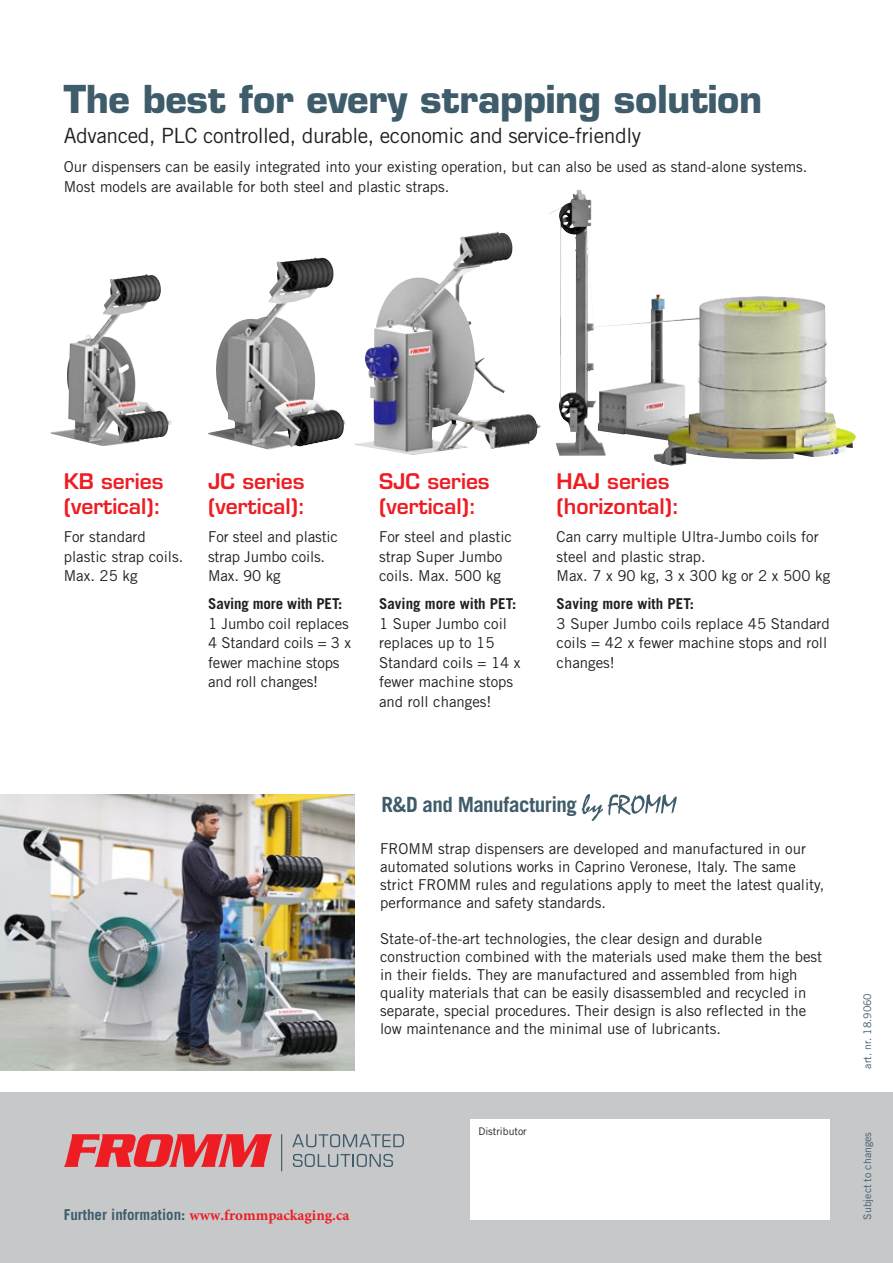
<style>
.page{position:relative;width:893px;height:1263px;background:#fff}
.page>*{position:absolute;margin:0;border:0;box-sizing:border-box;transform-origin:0 0}
.t1{font:700 37.5px "Eurostile LT Std";letter-spacing:-.01em;color:#3f5c6a}
.t2{font:600 21px/25.2px "Eurostile LT Std";color:#ee1d23}
.t3{font:21px "Trade Gothic LT Std";letter-spacing:-.02em;color:#231f20}
.t4{font:700 21px "Trade Gothic LT Std";letter-spacing:-.025em;color:#3f5c6a}
.t5{font:15px/19.5px "Trade Gothic LT Std";color:#231f20}
.t6{font:700 15px "Trade Gothic LT Std";color:#231f20}
.t7{font:700 15px "Minion Pro";color:#ee1d23}
.t8{font:10.5px "Trade Gothic LT Std";color:#3f5c6a}
.t9{font:10.5px "Trade Gothic LT Std";color:#231f20}
.s1{font-family:"Trade Gothic LT Std";color:#3f5c6a}
</style>
<div class="page">
<div style="left:0;top:1092px;width:893px;height:171px;background:#c7c8ca"></div>
<hr style="left:281px;top:1134px;width:1px;height:37px;background:#3f5c6a">
<svg style="left:64px;top:1134px;width:208px;height:33px"></svg>
<svg style="left:292px;top:1134px;width:112px;height:13px"></svg>
<svg style="left:293px;top:1154px;width:100px;height:13px"></svg>
<div style="left:470px;top:1119px;width:359px;height:101px;background:#fff"></div>
<img style="left:208px;top:257px;width:137px;height:193px">
<img style="left:50px;top:274px;width:122px;height:172px">
<img style="left:354px;top:231px;width:186px;height:224px">
<img style="left:549px;top:190px;width:307px;height:276px">
<img style="left:0;top:794px;width:355px;height:276px">
<svg style="left:582px;top:794px;width:95px;height:27px"></svg>
<h1 class="t1" style="left:64px;top:76px;width:700px">The best for every strapping solution</h1>
<h2 class="t3" style="left:64px;top:123px;width:579px">Advanced, PLC controlled, durable, economic and service-friendly</h2>
<p class="t5" style="left:64px;top:157px;width:745px">Our dispensers can be easily integrated into your existing operation, but can also be used as stand-alone systems.<br>Most models are available for both steel and plastic straps.</p>
<h2 class="t2" style="left:64px;top:469px;width:101px">KB series (vertical):</h2>
<p class="t5" style="left:64px;top:527px;width:121px">For standard plastic strap coils.<br>Max. 25 kg</p>
<h2 class="t2" style="left:208px;top:469px;width:99px">JC series (vertical):</h2>
<p class="t5" style="left:208px;top:527px;width:131px">For steel and plastic strap Jumbo coils.<br>Max. 90 kg</p>
<p class="t6" style="left:208px;top:595px;width:136px">Saving more with PET:</p>
<p class="t5" style="left:208px;top:614px;width:144px">1 Jumbo coil replaces<br>4 Standard coils = 3 x fewer machine stops and roll changes!</p>
<h2 class="t2" style="left:379px;top:469px;width:112px">SJC series (vertical):</h2>
<p class="t5" style="left:379px;top:527px;width:134px">For steel and plastic strap Super Jumbo coils. Max. 500 kg</p>
<p class="t6" style="left:379px;top:595px;width:139px">Saving more with PET:</p>
<p class="t5" style="left:379px;top:614px;width:143px">1 Super Jumbo coil replaces up to 15<br>Standard coils = 14 x fewer machine stops and roll changes!</p>
<h2 class="t2" style="left:557px;top:469px;width:124px">HAJ series (horizontal):</h2>
<p class="t5" style="left:557px;top:527px;width:275px">Can carry multiple Ultra-Jumbo coils for steel and plastic strap.<br>Max. 7 x 90 kg, 3 x 300 kg or 2 x 500 kg</p>
<p class="t6" style="left:557px;top:595px;width:139px">Saving more with PET:</p>
<p class="t5" style="left:557px;top:614px;width:275px">3 Super Jumbo coils replace 45 Standard coils = 42 x fewer machine stops and roll changes!</p>
<h2 class="t4" style="left:382px;top:792px;width:197px">R&amp;D and Manufacturing</h2>
<p class="t5" style="left:380px;top:839px;width:446px;line-height:18px">FROMM strap dispensers are developed and manufactured in our automated solutions works in Caprino Veronese, Italy. The same strict FROMM rules and regulations apply to meet the latest quality, performance and safety standards.</p>
<p class="t5" style="left:380px;top:929px;width:444px;line-height:18px">State-of-the-art technologies, the clear design and durable construction combined with the materials used make them the best in their fields. They are manufactured and assembled from high quality materials that can be easily disassembled and recycled in separate, special procedures. Their design is also reflected in the low maintenance and the minimal use of lubricants.</p>
<p class="t7" style="left:64px;top:1204px;width:287px"><span class="s1">Further information:</span> www.frommpackaging.ca</p>
<p class="t9" style="left:478px;top:1125px;width:50px">Distributor</p>
<p class="t8" style="left:861px;top:1069px;width:77px;rotate:-90deg">art. nr. 18.9060</p>
<p class="t8" style="left:861px;top:1220px;width:89px;rotate:-90deg">Subject to changes</p>
</div>
